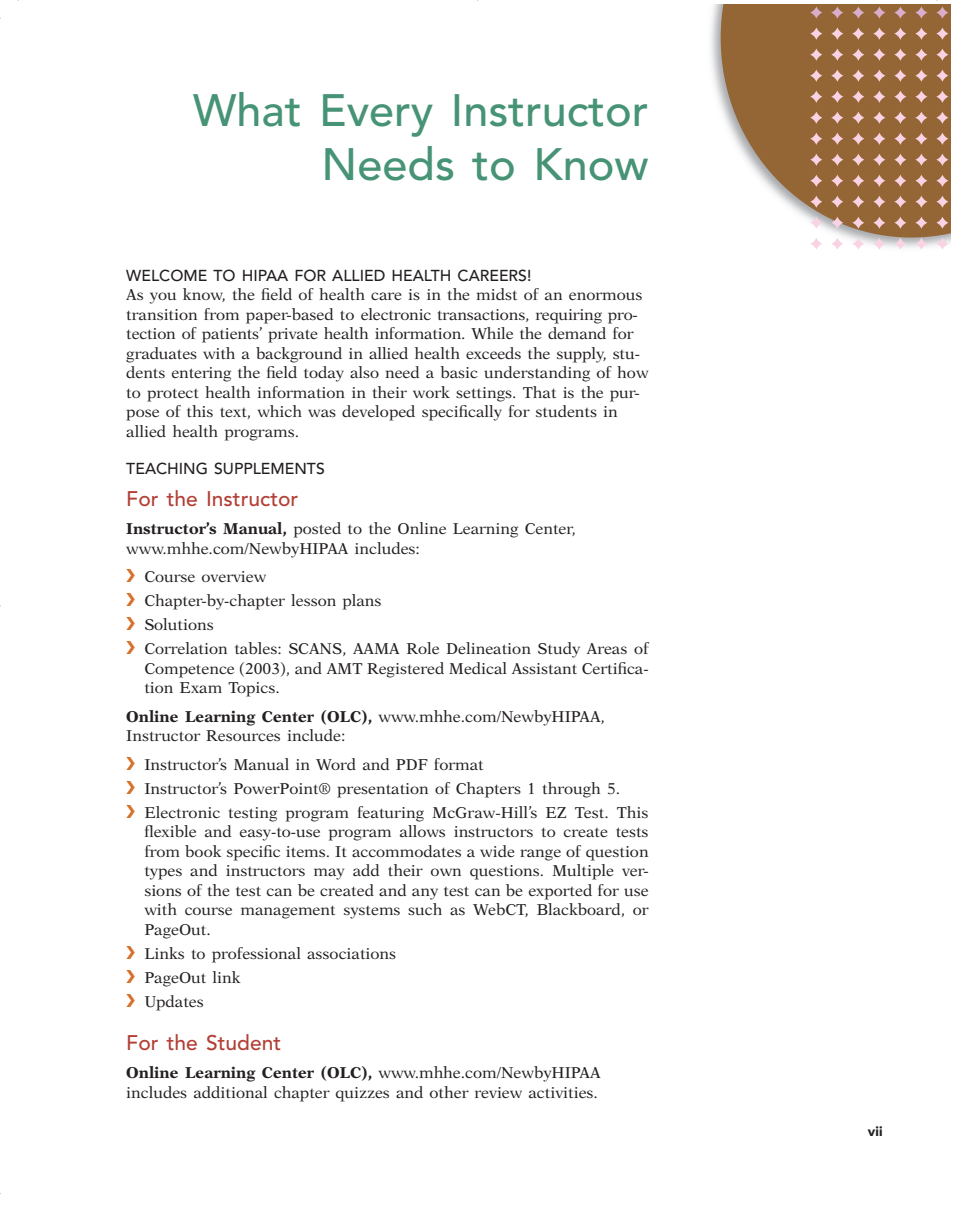
<style>
.page{position:relative;width:954px;height:1211px;background:#fff}
.page>*{position:absolute;margin:0;border:0;box-sizing:border-box;transform-origin:0 0}
.t1{font:210px "Puzzler Geometric";color:#f9d3e3}
.t2{font:500 45px/54px "Avenir LT Std";color:#479376;text-align:right}
.t3{font:500 21px "Avenir LT Std";color:#b24036}
.t4{font:15.75px/19.5px "New Aster LT Std";color:#231f20}
.t5{font:500 15.75px "Avenir LT Std";color:#231f20}
.t6{font:900 13.5px "Avenir LT Std";color:#231f20}
.s1{font-weight:700}
</style>
<div class="page">
<img style="left:711px;top:5px;width:239px;height:243px">
<svg style="left:720px;top:5px;width:230px;height:232px;background:#a27a51"></svg>
<h2 class="t2" style="left:193px;top:86px;width:457px">What Every Instructor<br>Needs to Know</h2>
<p class="t5" style="left:126px;top:268px;width:406px">WELCOME TO HIPAA FOR ALLIED HEALTH CAREERS!</p>
<p class="t4" style="left:126px;top:286px;width:517px">As you know, the field of health care is in the midst of an enormous</p>
<p class="t4" style="left:126px;top:305px;width:523px">transition from paper-based to electronic transactions, requiring pro&shy;tection of patients’ private health information. While the demand for graduates with a background in allied health exceeds the supply, stu&shy;dents entering the field today also need a basic understanding of how to protect health information in their work settings. That is the pur&shy;pose of this text, which was developed specifically for students in allied health programs.</p>
<p class="t5" style="left:126px;top:462px;width:200px">TEACHING SUPPLEMENTS</p>
<h3 class="t3" style="left:126px;top:489px;width:173px">For the Instructor</h3>
<p class="t4" style="left:126px;top:520px;width:451px"><span class="s1">Instructor’s Manual,</span> posted to the Online Learning Center, www.mhhe.com/NewbyHIPAA includes:</p>
<p class="t4" style="left:144px;top:566px;width:506px;line-height:24px">Course overview<br>Chapter-by-chapter lesson plans<br>Solutions<br>Correlation tables: SCANS, AAMA Role Delineation Study Areas of</p>
<p class="t4" style="left:144px;top:659px;width:505px">Competence (2003), and AMT Registered Medical Assistant Certifica&shy;tion Exam Topics.</p>
<p class="t4" style="left:126px;top:707px;width:480px"><span class="s1">Online Learning Center (OLC),</span> www.mhhe.com/NewbyHIPAA,<br>Instructor Resources include:</p>
<p class="t4" style="left:144px;top:753px;width:505px;line-height:24px">Instructor’s Manual in Word and PDF format<br>Instructor’s PowerPoint® presentation of Chapters 1 through 5.<br>Electronic testing program featuring McGraw-Hill’s EZ Test. This</p>
<p class="t4" style="left:144px;top:823px;width:506px;text-align:justify">flexible and easy-to-use program allows instructors to create tests from book specific items. It accommodates a wide range of question types and instructors may add their own questions. Multiple ver&shy;sions of the test can be created and any test can be exported for use with course management systems such as WebCT, Blackboard, or PageOut.</p>
<p class="t4" style="left:144px;top:942px;width:253px;line-height:24px">Links to professional associations<br>PageOut link<br>Updates</p>
<h3 class="t3" style="left:126px;top:1033px;width:156px">For the Student</h3>
<p class="t4" style="left:126px;top:1064px;width:476px"><span class="s1">Online Learning Center (OLC),</span> www.mhhe.com/NewbyHIPAA includes additional chapter quizzes and other review activities.</p>
<h1 class="t1" style="left:816px;top:33px;width:211px">0</h1>
<p class="t6" style="left:867px;top:1125px;width:17px">vii</p>
</div>
